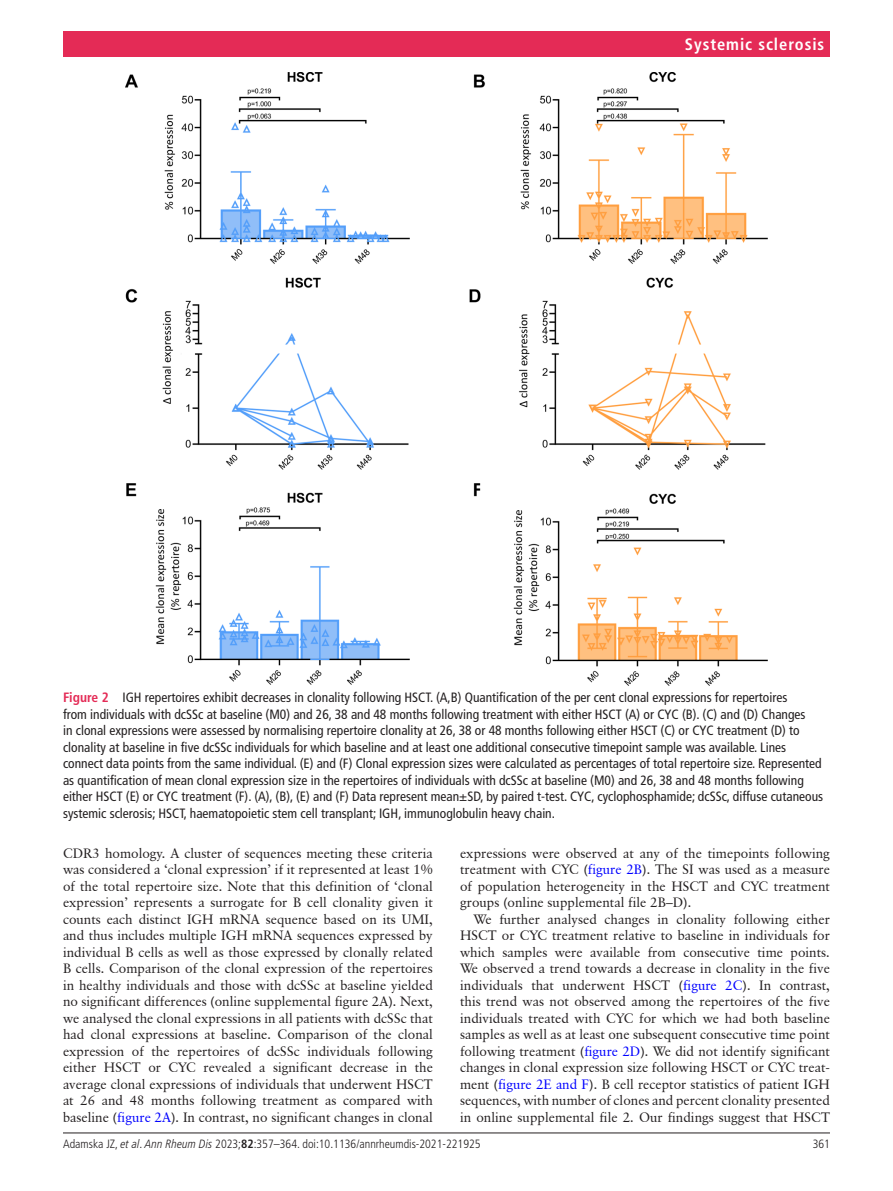
<style>
.page{position:relative;width:893px;height:1191px;background:#fff}
.page>*{position:absolute;margin:0;border:0;box-sizing:border-box;transform-origin:0 0}
.t1{font:700 condensed 16.5px "Frutiger LT Pro";letter-spacing:.055em;color:#fff}
.t2{font:13.5px/16.5px "Classical Garamond BT";color:#231f20;text-align:justify}
.t3{font:condensed 13.5px/16.5px "Frutiger LT Pro";color:#231f20}
.t4{font:300 condensed 12px "Frutiger LT Pro";color:#231f20}
.s1{font-weight:700;color:#e42b56}
.s2{color:#00f}
.s3{font-style:italic}
.s4{font-weight:700}
</style>
<div class="page">
<hr style="left:63px;top:1132px;width:767px;height:1px;background:#231f20">
<div style="left:63px;top:31px;width:767px;height:25px;background:#e42b56"></div>
<img style="left:126px;top:72px;width:641px;height:614px">
<p class="t1" style="left:685px;top:34px;width:141px">Systemic sclerosis</p>
<p class="t3" style="left:63px;top:689px;width:762px"><span class="s1">Figure 2</span> IGH repertoires exhibit decreases in clonality following HSCT. (A,B) Quantification of the per cent clonal expressions for repertoires<br>from individuals with dcSSc at baseline (M0) and 26, 38 and 48 months following treatment with either HSCT (A) or CYC (B). (C) and (D) Changes<br>in clonal expressions were assessed by normalising repertoire clonality at 26, 38 or 48 months following either HSCT (C) or CYC treatment (D) to clonality at baseline in five dcSSc individuals for which baseline and at least one additional consecutive timepoint sample was available. Lines connect data points from the same individual. (E) and (F) Clonal expression sizes were calculated as percentages of total repertoire size. Represented as quantification of mean clonal expression size in the repertoires of individuals with dcSSc at baseline (M0) and 26, 38 and 48 months following either HSCT (E) or CYC treatment (F). (A), (B), (E) and (F) Data represent mean±SD, by paired t-test. CYC, cyclophosphamide; dcSSc, diffuse cutaneous systemic sclerosis; HSCT, haematopoietic stem cell transplant; IGH, immunoglobulin heavy chain.</p>
<p class="t2" style="left:63px;top:844px;width:371px">CDR3 homology. A cluster of sequences meeting these criteria was considered a ‘clonal expression’ if it represented at least 1% of the total repertoire size. Note that this definition of ‘clonal expression’ represents a surrogate for B cell clonality given it counts each distinct IGH mRNA sequence based on its UMI, and thus includes multiple IGH mRNA sequences expressed by individual B cells as well as those expressed by clonally related B cells. Comparison of the clonal expression of the repertoires in healthy individuals and those with dcSSc at baseline yielded no significant differences (online supplemental figure 2A). Next, we analysed the clonal expressions in all patients with dcSSc that had clonal expressions at baseline. Comparison of the clonal expression of the repertoires of dcSSc individuals following either HSCT or CYC revealed a significant decrease in the average clonal expressions of individuals that underwent HSCT at 26 and 48 months following treatment as compared with baseline (<span class="s2">figure 2A</span>). In contrast, no significant changes in clonal</p>
<p class="t2" style="left:460px;top:844px;width:371px">expressions were observed at any of the timepoints following treatment with CYC (<span class="s2">figure 2B</span>). The SI was used as a measure of population heterogeneity in the HSCT and CYC treatment groups (online supplemental file 2B–D).</p>
<p class="t2" style="left:460px;top:910px;width:371px;text-indent:14px">We further analysed changes in clonality following either HSCT or CYC treatment relative to baseline in individuals for which samples were available from consecutive time points.<br>We observed a trend towards a decrease in clonality in the five individuals that underwent HSCT (<span class="s2">figure 2C</span>). In contrast, this trend was not observed among the repertoires of the five individuals treated with CYC for which we had both baseline samples as well as at least one subsequent consecutive time point following treatment (<span class="s2">figure 2D</span>). We did not identify significant changes in clonal expression size following HSCT or CYC treat&shy;ment (<span class="s2">figure 2E and F</span>). B cell receptor statistics of patient IGH sequences, with number of clones and percent clonality presented in online supplemental file 2. Our findings suggest that HSCT</p>
<p class="t4" style="left:63px;top:1136px;width:419px">Adamska JZ, <span class="s3">et al</span>. <span class="s3">Ann Rheum Dis</span> 2023;<span class="s4">82</span>:357–364. doi:10.1136/annrheumdis-2021-221925</p>
<p class="t4" style="left:813px;top:1136px;width:19px">361</p>
</div>
